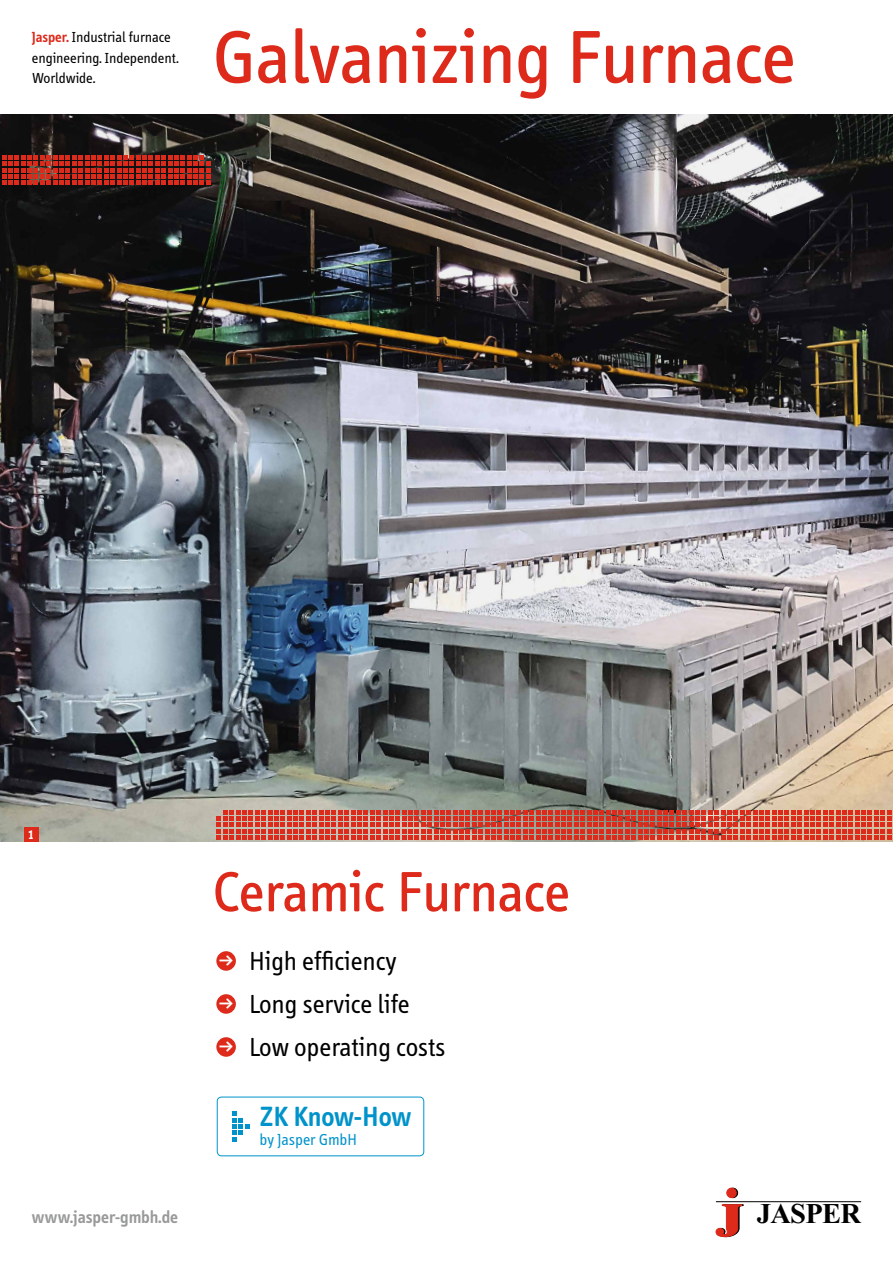
<style>
.page{position:relative;width:893px;height:1263px;background:#fff}
.page>*{position:absolute;margin:0;border:0;box-sizing:border-box;transform-origin:0 0}
.t1{font:77.25px "Info";color:#dd2a1b}
.t2{font:58.5px "Info";color:#dd2a1b}
.t3{font:700 28.65px "Times New Roman";letter-spacing:-.025em;color:#000}
.t4{font:600 28.5px "Info";color:#0093cb}
.t5{font:27px/43px "Info";color:#000}
.t6{font:600 18px "Info";color:#989999}
.t7{font:16.5px "Info";color:#0093cb}
.t8{font:700 15.45px "Info";color:#fff}
.t9{font:15px/20.2px "Info";color:#000}
.t10{font:700 12.75px "Info";color:#fff}
.s1{font-weight:600;color:#dd2a1b}
</style>
<div class="page">
<div style="left:728px;top:1188px;width:10px;height:9px;background:#d32819;border-radius:50%"></div>
<div style="left:728px;top:1188px;width:10px;height:10px;border:1px solid #000;border-radius:50%"></div>
<div style="left:727px;top:1188px;width:9px;height:9px;background:#dd2a1b;border-radius:50%"></div>
<div style="left:727px;top:1188px;width:9px;height:10px;border:1px solid #dd2a1b;border-radius:50%"></div>
<svg style="left:716px;top:1204px;width:27px;height:33px"></svg>
<hr style="left:716px;top:1201px;width:145px;height:1px;background:#000">
<img style="left:0;top:115px;width:893px;height:727px">
<svg style="left:217px;top:810px;width:674px;height:30px;background:#ce5848"></svg>
<div style="left:216px;top:951px;width:20px;height:20px;background:#dd2a1b;border-radius:50%"></div>
<div style="left:216px;top:994px;width:20px;height:20px;background:#dd2a1b;border-radius:50%"></div>
<div style="left:216px;top:1037px;width:20px;height:20px;background:#dd2a1b;border-radius:50%"></div>
<div style="left:24px;top:827px;width:14px;height:15px;background:#dd2a1b"></div>
<div style="left:217px;top:1097px;width:207px;height:59px;border:1px solid #0093cb;border-radius:4px"></div>
<svg style="left:232px;top:1111px;width:17px;height:30px"></svg>
<svg style="left:2px;top:155px;width:208px;height:30px;background:#9a241a"></svg>
<p class="t9" style="left:32px;top:27px;width:149px"><span class="s1">Jasper.</span> Industrial furnace engineering. Independent.<br>Worldwide.</p>
<h1 class="t1" style="left:213px;top:14px;width:584px">Galvanizing Furnace</h1>
<p class="t10" style="left:28px;top:827px;width:8px">1</p>
<h2 class="t2" style="left:213px;top:859px;width:359px">Ceramic Furnace</h2>
<p class="t8" style="left:219px;top:952px;width:16px">±</p>
<p class="t8" style="left:219px;top:995px;width:16px">±</p>
<p class="t8" style="left:219px;top:1038px;width:16px">±</p>
<h3 class="t5" style="left:249px;top:939px;width:198px">High efficiency<br>Long service life<br>Low operating costs</h3>
<h3 class="t4" style="left:260px;top:1100px;width:153px">ZK Know-How</h3>
<p class="t7" style="left:260px;top:1130px;width:99px">by Jasper GmbH</p>
<p class="t6" style="left:32px;top:1206px;width:148px">www.jasper-gmbh.de</p>
<h3 class="t3" style="left:757px;top:1196px;width:106px">JASPER</h3>
</div>
